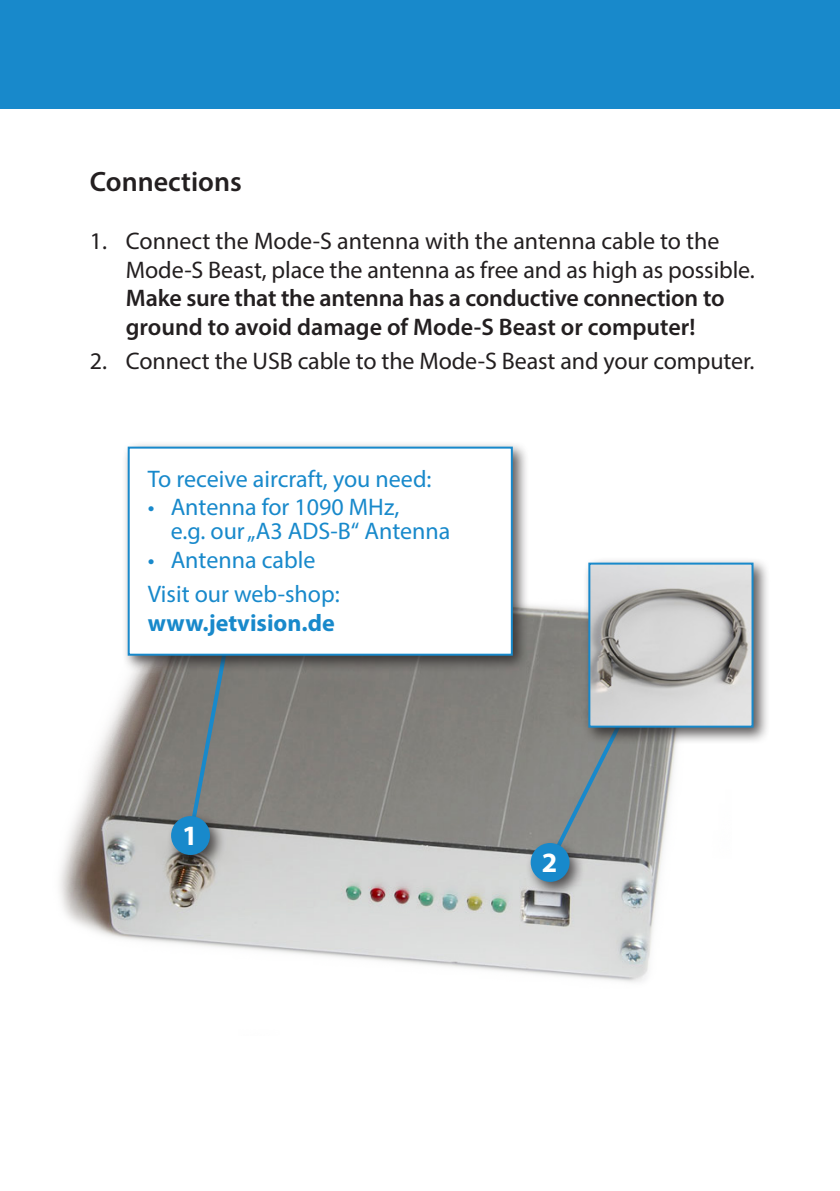
<style>
.page{position:relative;width:840px;height:1191px;background:#fff}
.page>*{position:absolute;margin:0;border:0;box-sizing:border-box;transform-origin:0 0}
.t1{font:600 28px "Myriad Pro";color:#231f20}
.t2{font:700 28px "Myriad Pro";color:#fff}
.t3{font:24px/28.8px "Myriad Pro";letter-spacing:-.005em;color:#231f20}
.t4{font:24px/24px "Myriad Pro";color:#1889cb}
.t5{font:600 24px/28.8px "Myriad Pro";letter-spacing:-.01em;color:#231f20}
.t6{font:700 24px "Myriad Pro";color:#1889cb}
</style>
<div class="page">
<img style="left:59px;top:605px;width:618px;height:377px">
<svg style="left:186px;top:672px;width:45px;height:168px;background:#767e7f"></svg>
<svg style="left:544px;top:698px;width:91px;height:170px;background:#878b89"></svg>
<div style="left:582px;top:557px;width:188px;height:188px;background:#231f20;opacity:.75"></div>
<img style="left:591px;top:565px;width:159px;height:159px">
<div style="left:588px;top:562px;width:165px;height:165px;border:2px solid #1889cb"></div>
<div style="left:0;top:0;width:839px;height:109px;background:#1889cb"></div>
<div style="left:122px;top:441px;width:407px;height:231px;background:#231f20;opacity:.75"></div>
<div style="left:128px;top:446px;width:384px;height:209px;background:#fff;border:2px solid #1889cb"></div>
<div style="left:166px;top:811px;width:60px;height:60px;background:#231f20;opacity:.75"></div>
<div style="left:171px;top:816px;width:39px;height:39px;background:#1889cb;border-radius:50%"></div>
<div style="left:525px;top:838px;width:60px;height:60px;background:#231f20;opacity:.75"></div>
<div style="left:530px;top:843px;width:39px;height:39px;background:#1889cb;border-radius:50%"></div>
<p class="t1" style="left:90px;top:164px;width:153px">Connections</p>
<p class="t3" style="left:126px;top:226px;width:630px;text-indent:-36px">1. Connect the Mode-S antenna with the antenna cable to the<br>Mode-S Beast, place the antenna as free and as high as possible.</p>
<p class="t5" style="left:126px;top:283px;width:600px">Make sure that the antenna has a conductive connection to ground to avoid damage of Mode-S Beast or computer!</p>
<p class="t3" style="left:90px;top:346px;width:665px">2. Connect the USB cable to the Mode-S Beast and your computer.</p>
<p class="t4" style="left:148px;top:466px;width:285px">To receive aircraft, you need:</p>
<p class="t4" style="left:170px;top:495px;width:281px;text-indent:-23px">• Antenna for 1090 MHz,<br>e.g. our„A3 ADS-B“ Antenna</p>
<p class="t4" style="left:148px;top:543px;width:193px;line-height:34px">• Antenna cable<br>Visit our web-shop:</p>
<p class="t6" style="left:148px;top:607px;width:188px">www.jetvision.de</p>
<p class="t2" style="left:182px;top:817px;width:17px">1</p>
<p class="t2" style="left:541px;top:844px;width:17px">2</p>
</div>
